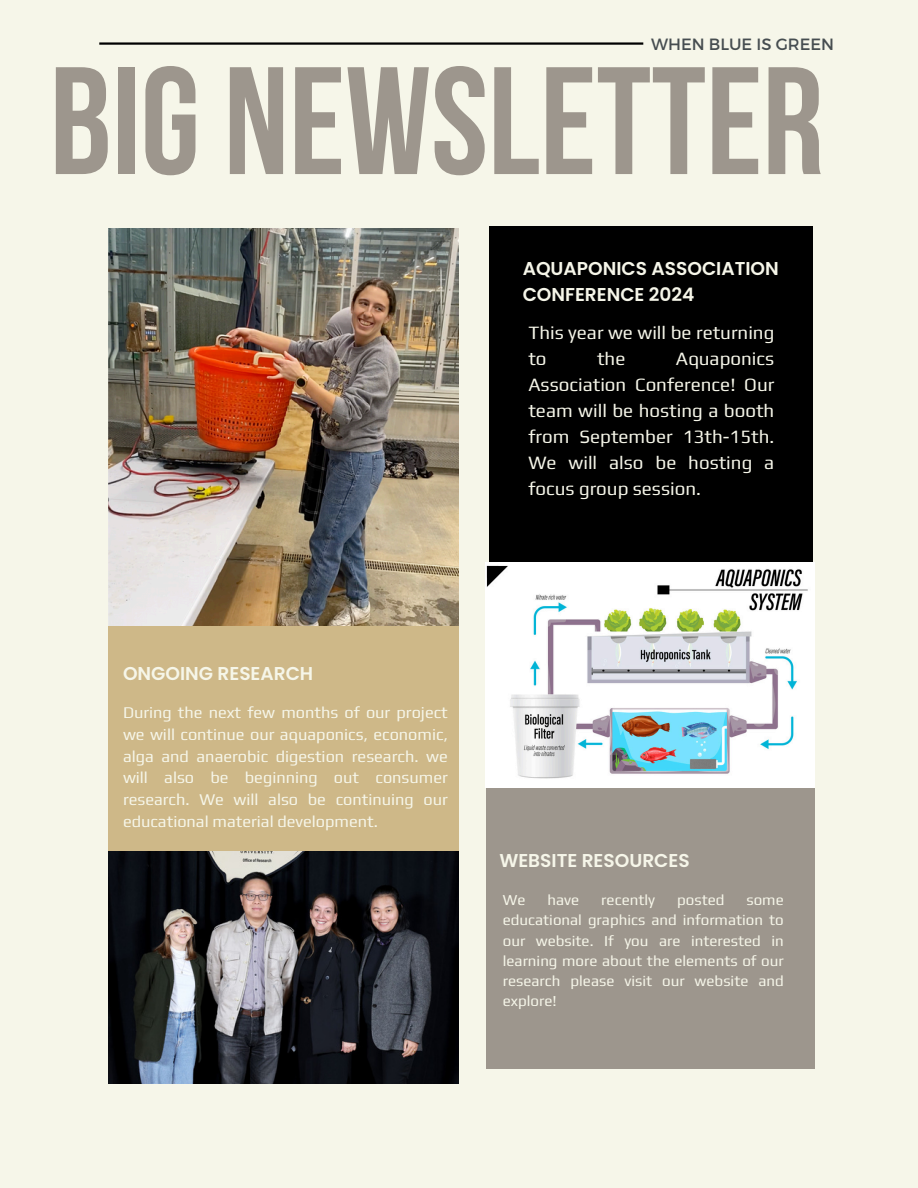
<style>
.page{position:relative;width:918px;height:1188px;background:#f6f6e9}
.page>*{position:absolute;margin:0;border:0;box-sizing:border-box;transform-origin:0 0}
.t1{font:152.7px "Bebas Neue Cyrillic";color:#9d968d}
.t2{font:18.75px/25.8px "Play";color:#f6f6e9}
.t3{font:600 18.6px/25.3px "Poppins";color:#f6f6e9}
.t4{font:16.35px/21.9px "Play";color:#f6f6e9;text-align:justify}
.t5{font:16.35px "Montserrat";color:#464d50}
.t6{font:15.15px/20.2px "Play";color:#f6f6e9;text-align:justify}
</style>
<div class="page">
<div style="left:109px;top:519px;width:350px;height:332px;background:#ceb888"></div>
<img style="left:109px;top:229px;width:350px;height:397px">
<div style="left:486px;top:775px;width:329px;height:294px;background:#9d968d"></div>
<div style="left:490px;top:227px;width:323px;height:399px;background:#000"></div>
<img style="left:109px;top:851px;width:350px;height:233px">
<hr style="left:99px;top:42px;width:544px;height:3px;background:#000">
<img style="left:486px;top:563px;width:328px;height:225px">
<h2 class="t5" style="left:651px;top:33px;width:184px">WHEN BLUE IS GREEN</h2>
<p class="t1" style="left:50px;top:60px;width:776px">BIG NEWSLETTER</p>
<h2 class="t3" style="left:523px;top:256px;width:258px">AQUAPONICS ASSOCIATION<br>CONFERENCE 2024</h2>
<h3 class="t2" style="left:528px;top:320px;width:247px">This year we will be returning to</h3>
<h3 class="t2" style="left:597px;top:346px;width:30px">the</h3>
<h3 class="t2" style="left:528px;top:346px;width:247px;text-align:justify;text-indent:147px">Aquaponics Association Conference! Our team will be hosting a booth from September 13th-15th.<br>We will also be hosting a focus group session.</h3>
<h2 class="t3" style="left:123px;top:660px;width:192px">ONGOING RESEARCH</h2>
<h2 class="t4" style="left:123px;top:701px;width:326px">During the next few months of our project we will continue our aquaponics, economic, alga and anaerobic digestion research. we will also be beginning out consumer research. We will also be continuing our educational material development.</h2>
<h4 class="t3" style="left:499px;top:848px;width:192px">WEBSITE RESOURCES</h4>
<h1 class="t6" style="left:503px;top:889px;width:24px">We</h1>
<h1 class="t6" style="left:547px;top:889px;width:33px">have</h1>
<h1 class="t6" style="left:601px;top:889px;width:55px">recently</h1>
<h1 class="t6" style="left:677px;top:889px;width:49px">posted</h1>
<h1 class="t6" style="left:503px;top:889px;width:283px;text-indent:244px">some educational graphics and information to our website. If you are interested in learning more about the elements of our research please visit our website and explore!</h1>
</div>
